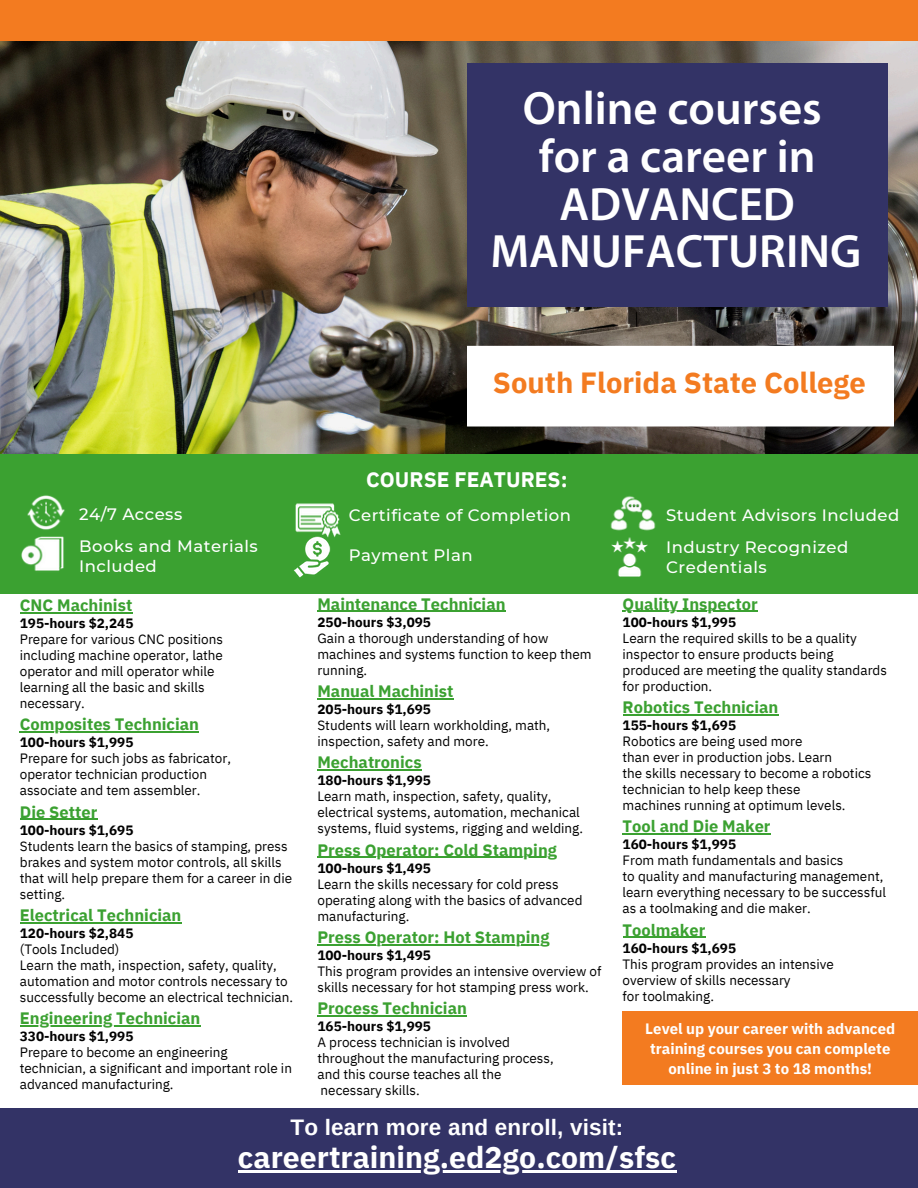
<style>
.page{position:relative;width:918px;height:1188px;background:#fff}
.page>*{position:absolute;margin:0;border:0;box-sizing:border-box;transform-origin:0 0}
.t1{font:600 46.95px/47.7px "Myriad Pro";color:#fff;text-align:center}
.t2{font:700 30.15px "IBM Plex Sans";color:#fff}
.t3{font:700 29.1px "IBM Plex Sans";color:#f37b20}
.t4{font:700 22.5px "Arimo";letter-spacing:.01em;color:#fff}
.t5{font:700 21px "IBM Plex Sans";color:#fff}
.t6{font:700 16.5px "IBM Plex Sans";color:#3ba131}
.t7{font:500 16.5px/31.7px "Montserrat";letter-spacing:.03em;color:#fff}
.t8{font:700 15px/20.2px "IBM Plex Sans";color:#fff;text-align:center}
.t9{font:13.5px/16px "IBM Plex Sans";color:#000}
.t10{font:700 13.5px "IBM Plex Sans";color:#000}
</style>
<div class="page">
<img style="left:0;top:41px;width:918px;height:413px">
<div style="left:0;top:454px;width:918px;height:140px;background:#3ba131"></div>
<svg style="left:467px;top:346px;width:427px;height:81px"></svg>
<div style="left:467px;top:64px;width:421px;height:243px;background:#336"></div>
<div style="left:0;top:0;width:918px;height:41px;background:#f37b20"></div>
<div style="left:0;top:1108px;width:918px;height:80px;background:#336"></div>
<hr style="left:238px;top:1170px;width:438px;height:3px;background:#fff">
<img style="left:295px;top:503px;width:46px;height:35px">
<img style="left:611px;top:537px;width:37px;height:40px">
<img style="left:293px;top:537px;width:39px;height:40px">
<img style="left:610px;top:496px;width:46px;height:35px">
<img style="left:27px;top:495px;width:38px;height:35px">
<img style="left:21px;top:536px;width:43px;height:35px">
<hr style="left:20px;top:612px;width:112px;height:2px;background:#3ba131">
<hr style="left:20px;top:731px;width:179px;height:2px;background:#3ba131">
<hr style="left:20px;top:819px;width:77px;height:1px;background:#3ba131">
<hr style="left:20px;top:922px;width:161px;height:1px;background:#3ba131">
<hr style="left:20px;top:1025px;width:180px;height:2px;background:#3ba131">
<hr style="left:317px;top:611px;width:189px;height:1px;background:#3ba131">
<hr style="left:317px;top:698px;width:136px;height:2px;background:#3ba131">
<hr style="left:317px;top:769px;width:105px;height:2px;background:#3ba131">
<hr style="left:317px;top:857px;width:240px;height:1px;background:#3ba131">
<hr style="left:317px;top:944px;width:232px;height:1px;background:#3ba131">
<hr style="left:317px;top:1015px;width:150px;height:2px;background:#3ba131">
<hr style="left:623px;top:611px;width:135px;height:1px;background:#3ba131">
<hr style="left:623px;top:714px;width:155px;height:2px;background:#3ba131">
<hr style="left:623px;top:833px;width:148px;height:2px;background:#3ba131">
<hr style="left:623px;top:937px;width:82px;height:1px;background:#3ba131">
<div style="left:623px;top:1011px;width:295px;height:74px;background:#f37b20"></div>
<p class="t1" style="left:490px;top:89px;width:372px">Online courses<br>for a career in<br>ADVANCED<br>MANUFACTURING</p>
<h1 class="t3" style="left:493px;top:363px;width:375px">South Florida State College</h1>
<p class="t7" style="left:79px;top:498px;width:180px">24/7 Access<br>Books and Materials</p>
<p class="t7" style="left:79px;top:551px;width:79px">Included</p>
<h5 class="t6" style="left:20px;top:594px;width:114px">CNC Machinist</h5>
<p class="t10" style="left:20px;top:614px;width:115px">195-hours $2,245</p>
<p class="t9" style="left:20px;top:631px;width:205px">Prepare for various CNC positions</p>
<p class="t9" style="left:20px;top:647px;width:205px">including machine operator, lathe</p>
<p class="t9" style="left:20px;top:663px;width:196px">operator and mill operator while</p>
<p class="t9" style="left:20px;top:679px;width:186px">learning all the basic and skills</p>
<p class="t9" style="left:20px;top:695px;width:67px">necessary.</p>
<p class="t6" style="left:20px;top:714px;width:181px">Composites Technician</p>
<p class="t10" style="left:20px;top:734px;width:115px">100-hours $1,995</p>
<p class="t9" style="left:20px;top:750px;width:213px">Prepare for such jobs as fabricator,</p>
<p class="t9" style="left:20px;top:766px;width:189px">operator technician production</p>
<p class="t9" style="left:20px;top:782px;width:182px">associate and tem assembler.</p>
<p class="t6" style="left:20px;top:801px;width:79px">Die Setter</p>
<p class="t10" style="left:20px;top:821px;width:115px">100-hours $1,695</p>
<p class="t9" style="left:20px;top:838px;width:274px">Students learn the basics of stamping, press brakes and system motor controls, all skills that will help prepare them for a career in die setting.</p>
<p class="t6" style="left:20px;top:904px;width:163px">Electrical Technician</p>
<p class="t10" style="left:20px;top:924px;width:115px">120-hours $2,845</p>
<p class="t9" style="left:20px;top:941px;width:101px">(Tools Included)</p>
<p class="t9" style="left:20px;top:957px;width:275px">Learn the math, inspection, safety, quality, automation and motor controls necessary to successfully become an electrical technician.</p>
<p class="t6" style="left:20px;top:1007px;width:182px">Engineering Technician</p>
<p class="t10" style="left:20px;top:1027px;width:115px">330-hours $1,995</p>
<p class="t9" style="left:20px;top:1044px;width:209px">Prepare to become an engineering</p>
<p class="t9" style="left:20px;top:1060px;width:274px">technician, a significant and important role in advanced manufacturing.</p>
<h5 class="t5" style="left:366px;top:465px;width:203px">COURSE FEATURES:</h5>
<h5 class="t7" style="left:349px;top:499px;width:224px">Certificate of Completion</h5>
<h5 class="t7" style="left:349px;top:540px;width:125px">Payment Plan</h5>
<p class="t6" style="left:317px;top:593px;width:190px">Maintenance Technician</p>
<p class="t10" style="left:317px;top:613px;width:115px">250-hours $3,095</p>
<p class="t9" style="left:317px;top:630px;width:276px">Gain a thorough understanding of how machines and systems function to keep them running.</p>
<p class="t6" style="left:317px;top:680px;width:138px">Manual Machinist</p>
<p class="t10" style="left:317px;top:700px;width:115px">205-hours $1,695</p>
<p class="t9" style="left:317px;top:717px;width:234px">Students will learn workholding, math, inspection, safety and more.</p>
<p class="t6" style="left:317px;top:751px;width:106px">Mechatronics</p>
<p class="t10" style="left:317px;top:771px;width:115px">180-hours $1,995</p>
<p class="t9" style="left:317px;top:788px;width:267px">Learn math, inspection, safety, quality, electrical systems, automation, mechanical systems, fluid systems, rigging and welding.</p>
<p class="t6" style="left:317px;top:839px;width:241px">Press Operator: Cold Stamping</p>
<p class="t10" style="left:317px;top:859px;width:115px">100-hours $1,495</p>
<p class="t9" style="left:317px;top:875px;width:267px">Learn the skills necessary for cold press operating along with the basics of advanced manufacturing.</p>
<p class="t6" style="left:317px;top:926px;width:233px">Press Operator: Hot Stamping</p>
<p class="t10" style="left:317px;top:946px;width:115px">100-hours $1,495</p>
<p class="t9" style="left:317px;top:963px;width:286px">This program provides an intensive overview of skills necessary for hot stamping press work.</p>
<p class="t6" style="left:317px;top:997px;width:151px">Process Technician</p>
<p class="t10" style="left:317px;top:1017px;width:115px">165-hours $1,995</p>
<p class="t9" style="left:317px;top:1034px;width:194px">A process technician is involved</p>
<p class="t9" style="left:317px;top:1050px;width:238px">throughout the manufacturing process,</p>
<p class="t9" style="left:317px;top:1066px;width:186px">and this course teaches all the</p>
<p class="t9" style="left:321px;top:1082px;width:101px">necessary skills.</p>
<p class="t7" style="left:666px;top:499px;width:235px">Student Advisors Included<br>Industry Recognized</p>
<p class="t7" style="left:666px;top:552px;width:102px">Credentials</p>
<p class="t6" style="left:623px;top:593px;width:137px">Quality Inspector</p>
<p class="t10" style="left:623px;top:613px;width:115px">100-hours $1,995</p>
<p class="t9" style="left:623px;top:630px;width:266px">Learn the required skills to be a quality inspector to ensure products being produced are meeting the quality standards for production.</p>
<p class="t6" style="left:623px;top:696px;width:157px">Robotics Technician</p>
<p class="t10" style="left:623px;top:716px;width:115px">155-hours $1,695</p>
<p class="t9" style="left:623px;top:733px;width:181px">Robotics are being used more</p>
<p class="t9" style="left:623px;top:749px;width:211px">than ever in production jobs. Learn</p>
<p class="t9" style="left:623px;top:765px;width:250px">the skills necessary to become a robotics technician to help keep these</p>
<p class="t9" style="left:623px;top:797px;width:225px">machines running at optimum levels.</p>
<p class="t6" style="left:623px;top:815px;width:150px">Tool and Die Maker</p>
<p class="t10" style="left:623px;top:835px;width:115px">160-hours $1,995</p>
<p class="t9" style="left:623px;top:852px;width:222px">From math fundamentals and basics</p>
<p class="t9" style="left:623px;top:868px;width:265px">to quality and manufacturing management, learn everything necessary to be successful as a toolmaking and die maker.</p>
<p class="t6" style="left:623px;top:919px;width:84px">Toolmaker</p>
<p class="t10" style="left:623px;top:939px;width:115px">160-hours $1,695</p>
<p class="t9" style="left:623px;top:955px;width:213px">This program provides an intensive</p>
<p class="t9" style="left:623px;top:971px;width:170px">overview of skills necessary</p>
<p class="t9" style="left:623px;top:987px;width:93px">for toolmaking.</p>
<p class="t8" style="left:645px;top:1018px;width:251px">Level up your career with advanced training courses you can complete online in just 3 to 18 months!</p>
<h2 class="t4" style="left:291px;top:1115px;width:334px">To learn more and enroll, visit:</h2>
<h3 class="t2" style="left:238px;top:1137px;width:440px">careertraining.ed2go.com/sfsc</h3>
</div>
